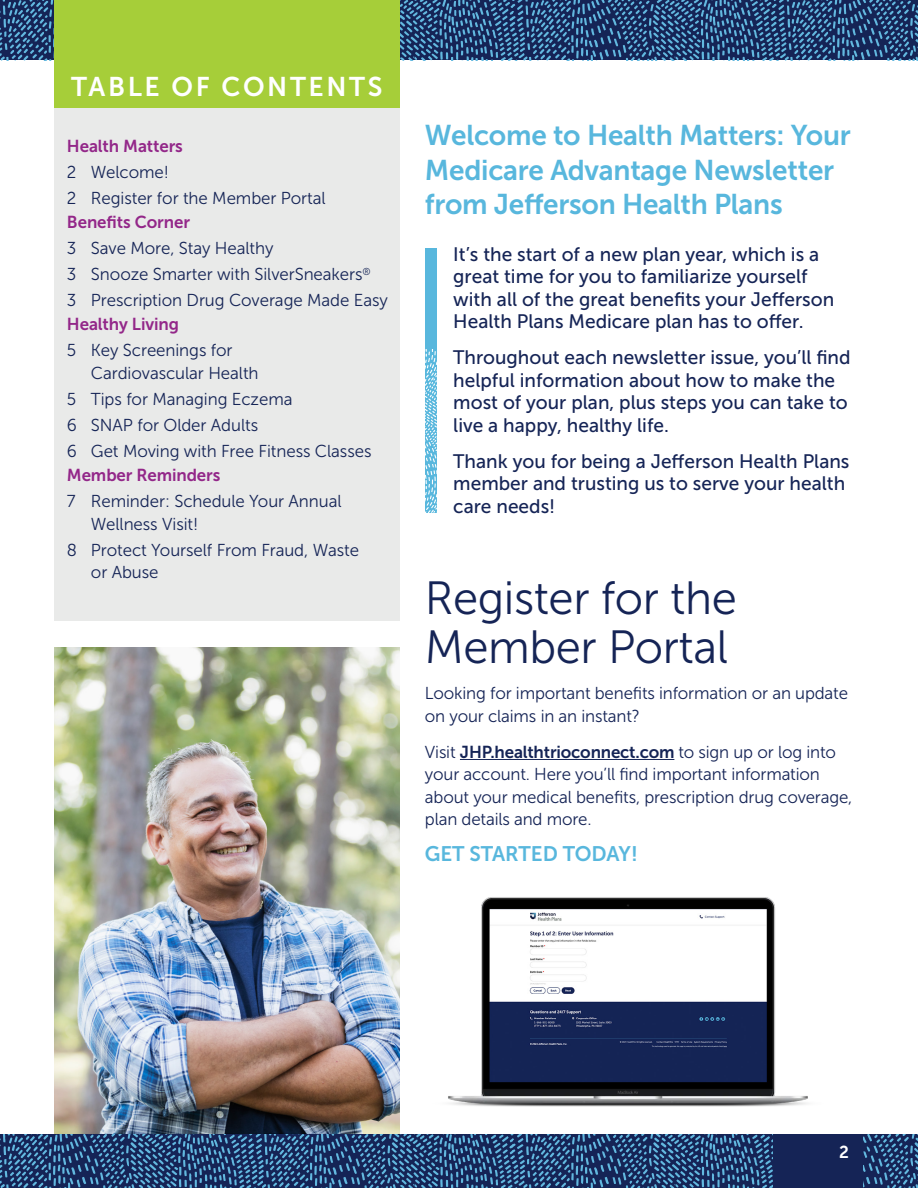
<style>
.page{position:relative;width:918px;height:1188px;background:#fff}
.page>*{position:absolute;margin:0;border:0;box-sizing:border-box;transform-origin:0 0}
.Content_-_Header-H3{font:46.5px/49.5px "Museo Sans 300";letter-spacing:-.01em;color:#152456}
.Content_-_Intro-Header-H2{font:28.5px/34.2px "Museo Sans 700";letter-spacing:-.01em;color:#58b7dd}
.Content_-_Section_Headers-H1{font:27px "Museo Sans 700";letter-spacing:.1em;color:#fff}
.Content_-_Body-P{font:21px "Museo Sans 700";letter-spacing:-.005em;color:#58b7dd}
.Content_-_Intro-Body-P{font:19.5px/22.5px "Museo Sans 500";color:#152456}
.TOC_-_Body-P{font:17.25px/22.5px "Museo Sans 300";letter-spacing:-.005em;color:#152456}
.Content_-_Body-P-2{font:17.25px/22.5px "Museo Sans 300";letter-spacing:-.01em;color:#152456}
.TOC_-_Body-P-2{font:17.25px "Museo Sans 700";letter-spacing:-.005em;color:#932789}
.t1{font:17.25px "Museo Sans 700";color:#fff}
.s1{font-family:"Museo Sans 700"}
</style>
<div class="page">
<svg style="left:0;top:1134px;width:918px;height:54px;fill:#152456"></svg>
<div style="left:773px;top:1134px;width:89px;height:54px;background:#152456"></div>
<svg style="left:0;top:0;width:918px;height:60px;fill:#152456"></svg>
<div style="left:54px;top:0;width:346px;height:109px;background:#a6ce39"></div>
<div style="left:54px;top:109px;width:346px;height:512px;background:#e9eae9"></div>
<img style="left:54px;top:648px;width:346px;height:486px">
<img style="left:448px;top:897px;width:360px;height:210px">
<div style="left:425px;top:248px;width:11px;height:265px;background:#58b7dd"></div>
<svg style="left:425px;top:350px;width:11px;height:163px"></svg>
<hr style="left:460px;top:759px;width:214px;height:1px;background:#152456">
<h1 class="Content_-_Section_Headers-H1" style="left:71px;top:72px;width:313px">TABLE OF CONTENTS</h1>
<p class="TOC_-_Body-P-2" style="left:67px;top:136px;width:118px">Health Matters</p>
<p class="TOC_-_Body-P" style="left:67px;top:161px;width:104px">2 Welcome!</p>
<p class="TOC_-_Body-P" style="left:67px;top:187px;width:260px">2 Register for the Member Portal</p>
<p class="TOC_-_Body-P-2" style="left:67px;top:213px;width:125px">Benefits Corner</p>
<p class="TOC_-_Body-P" style="left:67px;top:237px;width:208px">3 Save More, Stay Healthy</p>
<p class="TOC_-_Body-P" style="left:67px;top:263px;width:305px">3 Snooze Smarter with SilverSneakers<sup>®</sup></p>
<p class="TOC_-_Body-P" style="left:67px;top:289px;width:322px">3 Prescription Drug Coverage Made Easy</p>
<p class="TOC_-_Body-P-2" style="left:67px;top:315px;width:114px">Healthy Living</p>
<p class="TOC_-_Body-P" style="left:91px;top:339px;width:169px;text-indent:-24px">5 Key Screenings for<br>Cardiovascular Health</p>
<p class="TOC_-_Body-P" style="left:67px;top:388px;width:227px">5 Tips for Managing Eczema</p>
<p class="TOC_-_Body-P" style="left:67px;top:414px;width:193px">6 SNAP for Older Adults</p>
<p class="TOC_-_Body-P" style="left:67px;top:440px;width:306px">6 Get Moving with Free Fitness Classes</p>
<p class="TOC_-_Body-P-2" style="left:67px;top:466px;width:155px">Member Reminders</p>
<p class="TOC_-_Body-P" style="left:91px;top:490px;width:252px;text-indent:-24px">7 Reminder: Schedule Your Annual<br>Wellness Visit!</p>
<p class="TOC_-_Body-P" style="left:91px;top:539px;width:270px;text-indent:-24px">8 Protect Yourself From Fraud, Waste or Abuse</p>
<h2 class="Content_-_Intro-Header-H2" style="left:425px;top:118px;width:427px">Welcome to Health Matters: Your<br>Medicare Advantage Newsletter from Jefferson Health Plans</h2>
<p class="Content_-_Intro-Body-P" style="left:453px;top:243px;width:382px">It’s the start of a new plan year, which is a great time for you to familiarize yourself with all of the great benefits your Jefferson Health Plans Medicare plan has to offer.</p>
<p class="Content_-_Intro-Body-P" style="left:453px;top:346px;width:399px">Throughout each newsletter issue, you’ll find helpful information about how to make the most of your plan, plus steps you can take to live a happy, healthy life.</p>
<p class="Content_-_Intro-Body-P" style="left:453px;top:450px;width:398px">Thank you for being a Jefferson Health Plans member and trusting us to serve your health care needs!</p>
<h3 class="Content_-_Header-H3" style="left:425px;top:573px;width:313px">Register for the<br>Member Portal</h3>
<p class="Content_-_Body-P-2" style="left:425px;top:682px;width:425px">Looking for important benefits information or an update on your claims in an instant?</p>
<p class="Content_-_Body-P-2" style="left:425px;top:741px;width:429px">Visit <span class="s1">JHP.healthtrioconnect.com</span> to sign up or log into your account. Here you’ll find important information about your medical benefits, prescription drug coverage, plan details and more.</p>
<p class="Content_-_Body-P" style="left:425px;top:842px;width:214px">GET STARTED TODAY!</p>
<p class="t1" style="left:839px;top:1143px;width:11px">2</p>
</div>
